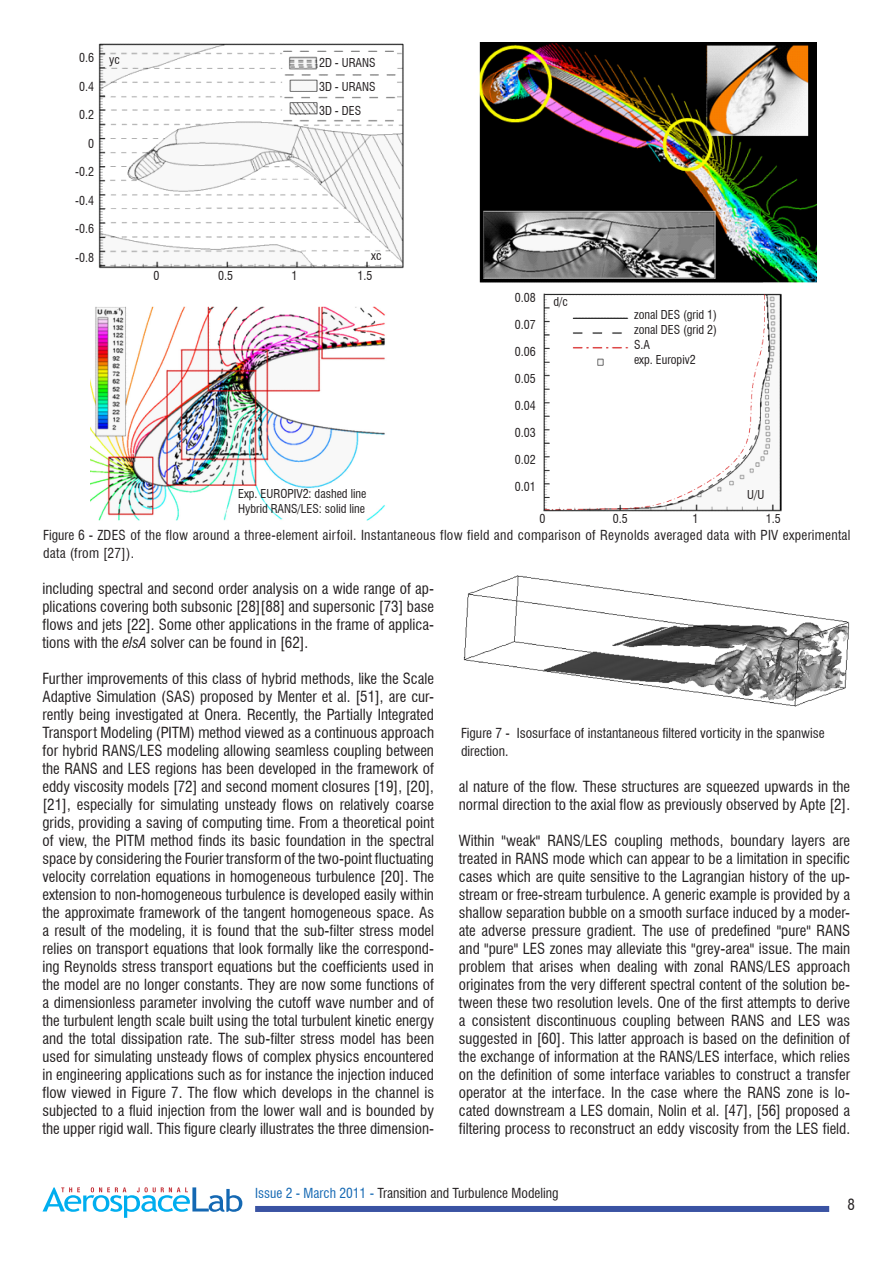
<style>
.page{position:relative;width:893px;height:1263px;background:#fff}
.page>*{position:absolute;margin:0;border:0;box-sizing:border-box;transform-origin:0 0}
.texte_article{font:condensed 15px/18px "Swiss 721 BT";color:#231f20;text-align:justify}
.legende{font:condensed 13.5px/18px "Swiss 721 BT";letter-spacing:.01em;color:#231f20}
.Habillage_figure{font:condensed 12px "Swiss 721 BT";color:#231f20}
.s1{font-style:italic}
.s2{color:#1468b3}
</style>
<div class="page">
<div style="left:255px;top:1206px;width:574px;height:6px;background:#3a53a3"></div>
<svg style="left:43px;top:1187px;width:199px;height:31px"></svg>
<img style="left:98px;top:43px;width:306px;height:226px">
<img style="left:463px;top:575px;width:387px;height:132px">
<img style="left:479px;top:43px;width:338px;height:240px">
<img style="left:90px;top:306px;width:295px;height:215px">
<img style="left:543px;top:293px;width:239px;height:219px">
<p class="Habillage_figure" style="left:79px;top:50px;width:16px">0.6</p>
<p class="Habillage_figure" style="left:79px;top:79px;width:16px">0.4</p>
<p class="Habillage_figure" style="left:79px;top:107px;width:16px">0.2</p>
<p class="Habillage_figure" style="left:88px;top:136px;width:7px">0</p>
<p class="Habillage_figure" style="left:75px;top:164px;width:20px">-0.2</p>
<p class="Habillage_figure" style="left:75px;top:193px;width:20px">-0.4</p>
<p class="Habillage_figure" style="left:75px;top:221px;width:20px">-0.6</p>
<p class="Habillage_figure" style="left:75px;top:250px;width:20px">-0.8</p>
<p class="Habillage_figure" style="left:109px;top:53px;width:12px">yc</p>
<p class="Habillage_figure" style="left:319px;top:56px;width:58px">2D - URANS</p>
<p class="Habillage_figure" style="left:319px;top:80px;width:58px">3D - URANS</p>
<p class="Habillage_figure" style="left:319px;top:104px;width:44px">3D - DES</p>
<p class="Habillage_figure" style="left:371px;top:248px;width:12px">xc</p>
<p class="Habillage_figure" style="left:154px;top:269px;width:7px">0</p>
<p class="Habillage_figure" style="left:218px;top:269px;width:16px">0.5</p>
<p class="Habillage_figure" style="left:292px;top:269px;width:7px">1</p>
<p class="Habillage_figure" style="left:358px;top:269px;width:16px">1.5</p>
<p class="Habillage_figure" style="left:515px;top:291px;width:22px">0.08</p>
<p class="Habillage_figure" style="left:515px;top:318px;width:22px">0.07</p>
<p class="Habillage_figure" style="left:515px;top:345px;width:22px">0.06</p>
<p class="Habillage_figure" style="left:515px;top:372px;width:22px">0.05</p>
<p class="Habillage_figure" style="left:515px;top:399px;width:22px">0.04</p>
<p class="Habillage_figure" style="left:515px;top:426px;width:22px">0.03</p>
<p class="Habillage_figure" style="left:515px;top:453px;width:22px">0.02</p>
<p class="Habillage_figure" style="left:515px;top:480px;width:22px">0.01</p>
<p class="Habillage_figure" style="left:553px;top:294px;width:16px">d/c</p>
<p class="Habillage_figure" style="left:634px;top:308px;width:84px">zonal DES (grid 1)</p>
<p class="Habillage_figure" style="left:634px;top:323px;width:84px">zonal DES (grid 2)</p>
<p class="Habillage_figure" style="left:634px;top:338px;width:18px">S.A</p>
<p class="Habillage_figure" style="left:634px;top:353px;width:63px">exp. Europiv2</p>
<p class="Habillage_figure" style="left:238px;top:486px;width:130px">Exp. EUROPIV2: dashed line</p>
<p class="Habillage_figure" style="left:238px;top:501px;width:129px">Hybrid RANS/LES: solid line</p>
<p class="legende" style="left:43px;top:526px;width:809px">Figure 6 - ZDES of the flow around a three-element airfoil. Instantaneous flow field and comparison of Reynolds averaged data with PIV experimental data (from [27]).</p>
<p class="Habillage_figure" style="left:747px;top:488px;width:19px">U/U</p>
<p class="Habillage_figure" style="left:539px;top:511px;width:7px">0</p>
<p class="Habillage_figure" style="left:613px;top:511px;width:16px">0.5</p>
<p class="Habillage_figure" style="left:692px;top:511px;width:7px">1</p>
<p class="Habillage_figure" style="left:766px;top:511px;width:16px">1.5</p>
<p class="texte_article" style="left:43px;top:580px;width:393px">including spectral and second order analysis on a wide range of ap&shy;plications covering both subsonic [28][88] and supersonic [73] base flows and jets [22]. Some other applications in the frame of applica&shy;tions with the <span class="s1">elsA</span> solver can be found in [62].</p>
<p class="texte_article" style="left:43px;top:670px;width:393px">Further improvements of this class of hybrid methods, like the Scale Adaptive Simulation (SAS) proposed by Menter et al. [51], are cur&shy;rently being investigated at Onera. Recently, the Partially Integrated Transport Modeling (PITM) method viewed as a continuous approach for hybrid RANS/LES modeling allowing seamless coupling between the RANS and LES regions has been developed in the framework of eddy viscosity models [72] and second moment closures [19], [20], [21], especially for simulating unsteady flows on relatively coarse grids, providing a saving of computing time. From a theoretical point of view, the PITM method finds its basic foundation in the spectral space by considering the Fourier transform of the two-point fluctuating velocity correlation equations in homogeneous turbulence [20]. The extension to non-homogeneous turbulence is developed easily within the approximate framework of the tangent homogeneous space. As a result of the modeling, it is found that the sub-filter stress model relies on transport equations that look formally like the correspond&shy;ing Reynolds stress transport equations but the coefficients used in the model are no longer constants. They are now some functions of a dimensionless parameter involving the cutoff wave number and of the turbulent length scale built using the total turbulent kinetic energy and the total dissipation rate. The sub-filter stress model has been used for simulating unsteady flows of complex physics encountered in engineering applications such as for instance the injection induced flow viewed in Figure 7. The flow which develops in the channel is subjected to a fluid injection from the lower wall and is bounded by the upper rigid wall. This figure clearly illustrates the three dimension-</p>
<p class="legende" style="left:461px;top:724px;width:365px">Figure 7 - Isosurface of instantaneous filtered vorticity in the spanwise</p>
<p class="legende" style="left:461px;top:742px;width:49px">direction.</p>
<p class="texte_article" style="left:459px;top:778px;width:393px">al nature of the flow. These structures are squeezed upwards in the normal direction to the axial flow as previously observed by Apte [2].</p>
<p class="texte_article" style="left:459px;top:832px;width:393px">Within "weak" RANS/LES coupling methods, boundary layers are treated in RANS mode which can appear to be a limitation in specific cases which are quite sensitive to the Lagrangian history of the up&shy;stream or free-stream turbulence. A generic example is provided by a shallow separation bubble on a smooth surface induced by a moder&shy;ate adverse pressure gradient. The use of predefined "pure" RANS and "pure" LES zones may alleviate this "grey-area" issue. The main problem that arises when dealing with zonal RANS/LES approach originates from the very different spectral content of the solution be&shy;tween these two resolution levels. One of the first attempts to derive a consistent discontinuous coupling between RANS and LES was suggested in [60]. This latter approach is based on the definition of the exchange of information at the RANS/LES interface, which relies on the definition of some interface variables to construct a transfer operator at the interface. In the case where the RANS zone is lo&shy;cated downstream a LES domain, Nolin et al. [47], [56] proposed a filtering process to reconstruct an eddy viscosity from the LES field.</p>
<p class="legende" style="left:255px;top:1184px;width:305px"><span class="s2">Issue 2 - March 2011 -</span> Transition and Turbulence Modeling</p>
<p class="texte_article" style="left:848px;top:1195px;width:9px">8</p>
</div>
